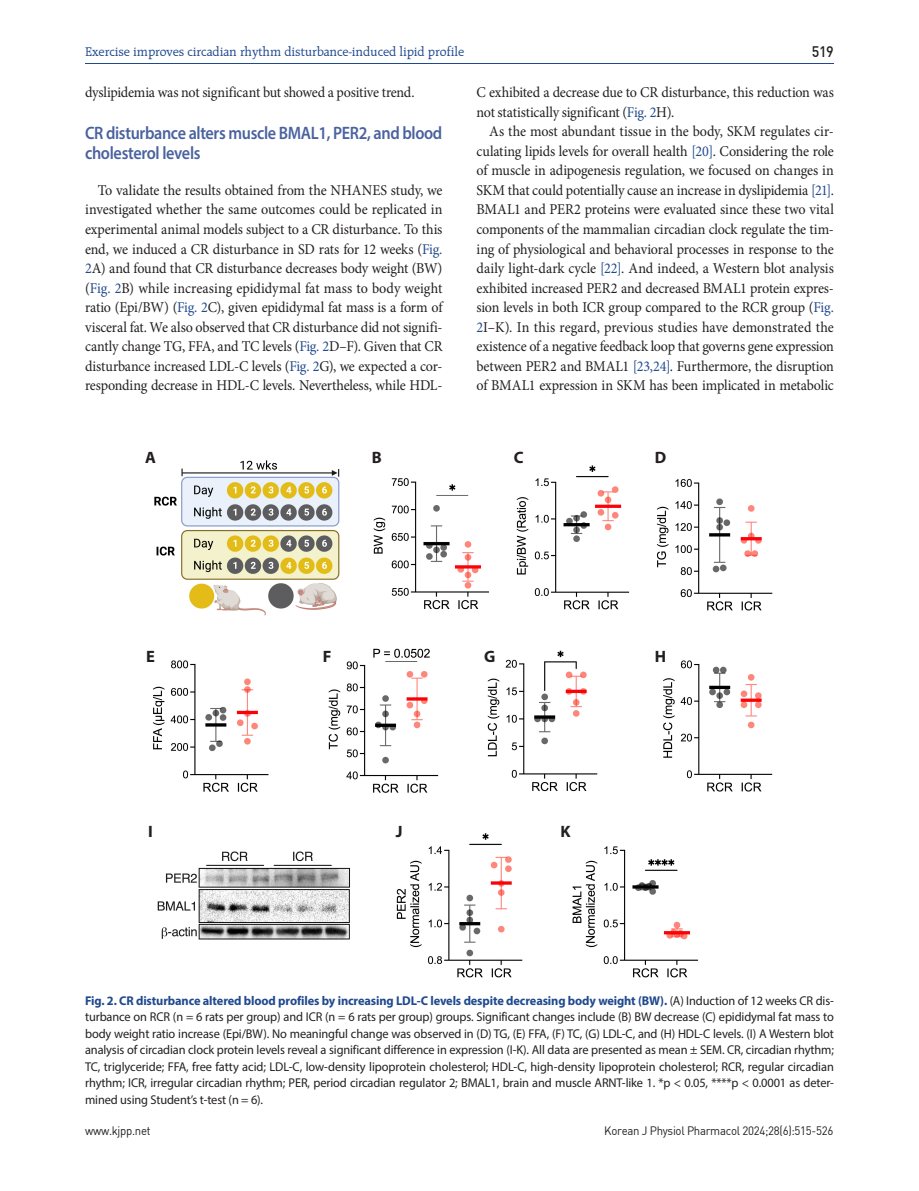
<style>
.page{position:relative;width:919px;height:1191px;background:#fff}
.page>*{position:absolute;margin:0;border:0;box-sizing:border-box;transform-origin:0 0}
.t1{font:600 18px/19.5px "Myriad Pro";letter-spacing:-.02em;color:#4a629f;scale:.9 1}
.t2{font:700 16.5px "Myriad Pro";color:#231f20}
.t3{font:15px/19.5px "Minion Pro";letter-spacing:-.015em;color:#231f20;text-align:justify;scale:.94 1}
.t4{font:15px "Dinmed";color:#231f20;scale:.95 1}
.t5{font:13.5px "Raleigh BT";letter-spacing:-.01em;color:#204a8e}
.t6{font:12.75px/16.5px "Myriad Pro";letter-spacing:-.01em;color:#231f20;text-align:justify}
.t7{font:12px "Dinreg";letter-spacing:-.025em;color:#231f20;scale:.95 1}
.s1{color:#204a8e}
.s2{font-weight:700;color:#204a8e}
</style>
<div class="page">
<hr style="left:85px;top:64px;width:748px;height:1px;background:#204a8e">
<img style="left:152px;top:460px;width:621px;height:518px">
<div style="left:139px;top:644px;width:23px;height:23px;background:#fff"></div>
<div style="left:316px;top:644px;width:22px;height:23px;background:#fff"></div>
<div style="left:139px;top:820px;width:23px;height:23px;background:#fff"></div>
<div style="left:388px;top:820px;width:22px;height:23px;background:#fff"></div>
<div style="left:554px;top:820px;width:22px;height:23px;background:#fff"></div>
<div style="left:139px;top:445px;width:23px;height:23px;background:#fff"></div>
<div style="left:366px;top:445px;width:22px;height:23px;background:#fff"></div>
<div style="left:507px;top:445px;width:23px;height:23px;background:#fff"></div>
<div style="left:649px;top:445px;width:22px;height:23px;background:#fff"></div>
<div style="left:478px;top:644px;width:22px;height:23px;background:#fff"></div>
<div style="left:649px;top:644px;width:22px;height:23px;background:#fff"></div>
<p class="t5" style="left:85px;top:43px;width:381px">Exercise improves circadian rhythm disturbance-induced lipid profile</p>
<p class="t3" style="left:85px;top:83px;width:352px">dyslipidemia was not significant but showed a positive trend.</p>
<p class="t1" style="left:85px;top:123px;width:398px">CR disturbance alters muscle BMAL1, PER2, and blood cholesterol levels</p>
<p class="t3" style="left:85px;top:180px;width:382px;text-indent:13px">To validate the results obtained from the NHANES study, we investigated whether the same outcomes could be replicated in experimental animal models subject to a CR disturbance. To this end, we induced a CR disturbance in SD rats for 12 weeks (<span class="s1">Fig.<br>2</span>A) and found that CR disturbance decreases body weight (BW) (<span class="s1">Fig. 2</span>B) while increasing epididymal fat mass to body weight ratio (Epi/BW) (<span class="s1">Fig. 2</span>C), given epididymal fat mass is a form of visceral fat. We also observed that CR disturbance did not signifi&shy;cantly change TG, FFA, and TC levels (<span class="s1">Fig. 2</span>D–F). Given that CR disturbance increased LDL-C levels (<span class="s1">Fig. 2</span>G), we expected a cor&shy;responding decrease in HDL-C levels. Nevertheless, while HDL-</p>
<p class="t4" style="left:811px;top:42px;width:25px">519</p>
<p class="t3" style="left:476px;top:83px;width:381px">C exhibited a decrease due to CR disturbance, this reduction was not statistically significant (<span class="s1">Fig. 2</span>H).</p>
<p class="t3" style="left:476px;top:122px;width:382px;text-indent:13px">As the most abundant tissue in the body, SKM regulates cir&shy;culating lipids levels for overall health <span class="s1">[20]</span>. Considering the role of muscle in adipogenesis regulation, we focused on changes in SKM that could potentially cause an increase in dyslipidemia <span class="s1">[21]</span>.<br>BMAL1 and PER2 proteins were evaluated since these two vital components of the mammalian circadian clock regulate the tim&shy;ing of physiological and behavioral processes in response to the daily light-dark cycle <span class="s1">[22]</span>. And indeed, a Western blot analysis exhibited increased PER2 and decreased BMAL1 protein expres&shy;sion levels in both ICR group compared to the RCR group (<span class="s1">Fig.<br>2</span>I–K). In this regard, previous studies have demonstrated the existence of a negative feedback loop that governs gene expression between PER2 and BMAL1 <span class="s1">[23,24]</span>. Furthermore, the disruption of BMAL1 expression in SKM has been implicated in metabolic</p>
<p class="t2" style="left:145px;top:446px;width:12px">A</p>
<p class="t2" style="left:372px;top:446px;width:11px">B</p>
<p class="t2" style="left:514px;top:446px;width:11px">C</p>
<p class="t2" style="left:654px;top:446px;width:13px">D</p>
<p class="t2" style="left:146px;top:645px;width:10px">E</p>
<p class="t2" style="left:323px;top:645px;width:10px">F</p>
<p class="t2" style="left:484px;top:645px;width:13px">G</p>
<p class="t2" style="left:655px;top:645px;width:13px">H</p>
<p class="t2" style="left:148px;top:821px;width:6px">I</p>
<p class="t2" style="left:395px;top:821px;width:8px">J</p>
<p class="t2" style="left:560px;top:821px;width:12px">K</p>
<p class="t6" style="left:85px;top:992px;width:750px"><span class="s2">Fig. 2. CR disturbance altered blood profiles by increasing LDL-C levels despite decreasing body weight (BW).</span> (A) Induction of 12 weeks CR dis&shy;turbance on RCR (n = 6 rats per group) and ICR (n = 6 rats per group) groups. Significant changes include (B) BW decrease (C) epididymal fat mass to body weight ratio increase (Epi/BW). No meaningful change was observed in (D) TG, (E) FFA, (F) TC, (G) LDL-C, and (H) HDL-C levels. (I) A Western blot analysis of circadian clock protein levels reveal a significant difference in expression (I-K). All data are presented as mean ± SEM. CR, circadian rhythm; TC, triglyceride; FFA, free fatty acid; LDL-C, low-density lipoprotein cholesterol; HDL-C, high-density lipoprotein cholesterol; RCR, regular circadian rhythm; ICR, irregular circadian rhythm; PER, period circadian regulator 2; BMAL1, brain and muscle ARNT-like 1. *p &lt; 0.05, ****p &lt; 0.0001 as deter&shy;mined using Student’s t-test (n = 6).</p>
<p class="t7" style="left:85px;top:1123px;width:70px">www.kjpp.net</p>
<p class="t7" style="left:604px;top:1123px;width:243px">Korean J Physiol Pharmacol 2024;28(6):515-526</p>
</div>
